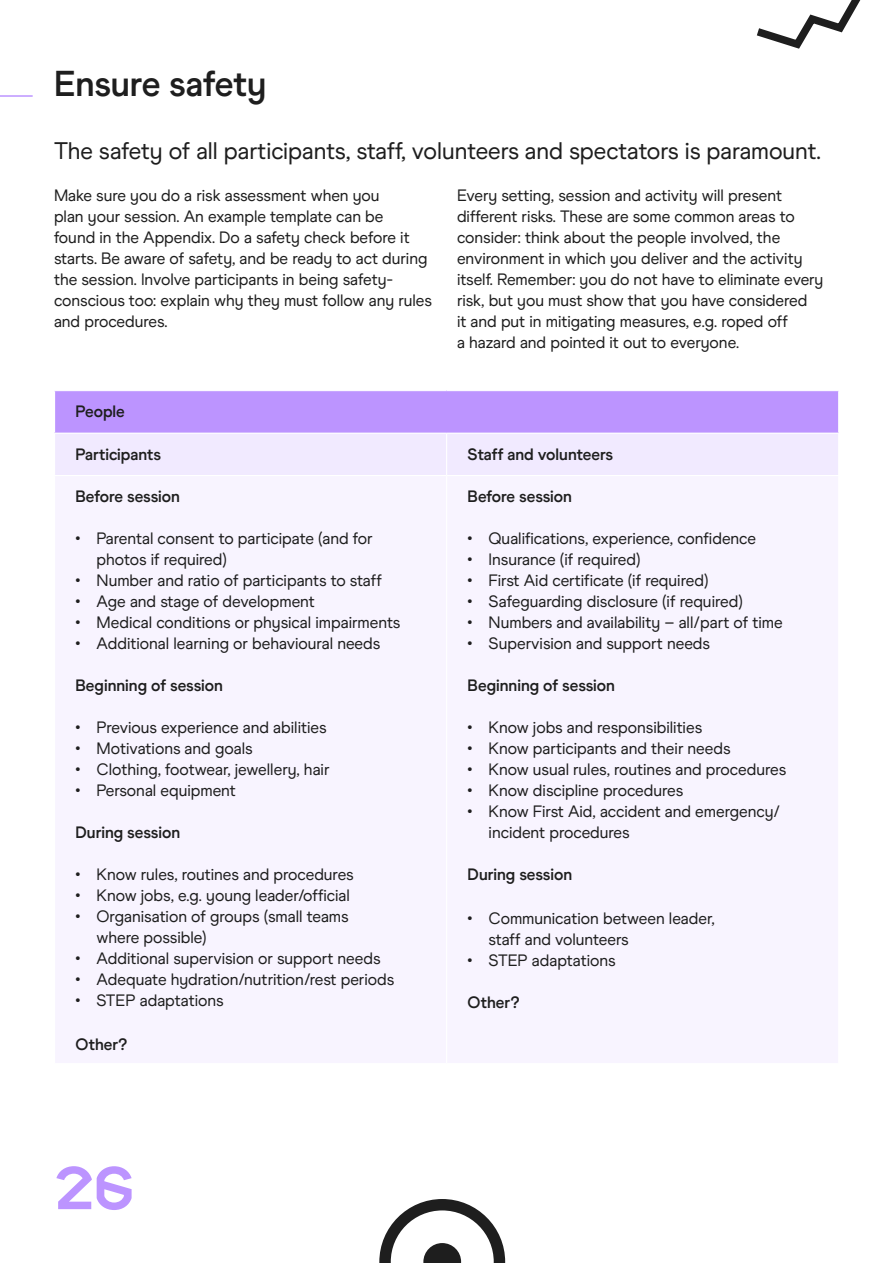
<style>
.page{position:relative;width:893px;height:1263px;background:#fff}
.page>*{position:absolute;margin:0;border:0;box-sizing:border-box;transform-origin:0 0}
.t1{font:60px "World Athletics Headline";color:#bc94ff}
.t2{font:700 36px "World Athletics";color:#1e1e1e}
.t3{font:24px "World Athletics";color:#1e1e1e}
.t4{font:16.5px/21px "World Athletics";color:#1e1e1e}
.t5{font:700 16.5px "World Athletics";color:#1e1e1e}
</style>
<div class="page">
<svg style="left:756px;top:0;width:105px;height:49px"></svg>
<div style="left:55px;top:391px;width:784px;height:42px;background:#bc94ff"></div>
<div style="left:55px;top:434px;width:783px;height:41px;background:#f1eaff"></div>
<div style="left:56px;top:477px;width:782px;height:586px;background:#f8f4ff"></div>
<hr style="left:838px;top:391px;width:1px;height:42px;background:#fff">
<hr style="left:446px;top:434px;width:1px;height:41px;background:#fff">
<hr style="left:446px;top:476px;width:1px;height:587px;background:#fff">
<svg style="left:379px;top:1199px;width:126px;height:64px"></svg>
<hr style="left:0;top:95px;width:33px;height:2px;background:#bc94ff">
<h2 class="t2" style="left:54px;top:62px;width:214px">Ensure safety</h2>
<h3 class="t3" style="left:54px;top:137px;width:768px">The safety of all participants, staff, volunteers and spectators is paramount.</h3>
<p class="t4" style="left:54px;top:185px;width:379px">Make sure you do a risk assessment when you<br>plan your session. An example template can be<br>found in the Appendix. Do a safety check before it starts. Be aware of safety, and be ready to act during the session. Involve participants in being safety&shy;conscious too: explain why they must follow any rules and procedures.</p>
<p class="t4" style="left:457px;top:185px;width:368px">Every setting, session and activity will present different risks. These are some common areas to consider: think about the people involved, the environment in which you deliver and the activity itself. Remember: you do not have to eliminate every risk, but you must show that you have considered<br>it and put in mitigating measures, e.g. roped off<br>a hazard and pointed it out to everyone.</p>
<p class="t5" style="left:76px;top:401px;width:51px">People</p>
<p class="t5" style="left:76px;top:444px;width:87px">Participants</p>
<p class="t5" style="left:468px;top:444px;width:147px">Staff and volunteers</p>
<p class="t5" style="left:76px;top:486px;width:106px">Before session</p>
<p class="t4" style="left:97px;top:528px;width:278px;text-indent:-21px">• Parental consent to participate (and for photos if required)</p>
<p class="t4" style="left:76px;top:570px;width:308px">• Number and ratio of participants to staff</p>
<p class="t4" style="left:76px;top:591px;width:241px">• Age and stage of development</p>
<p class="t4" style="left:76px;top:612px;width:326px">• Medical conditions or physical impairments</p>
<p class="t4" style="left:76px;top:633px;width:306px">• Additional learning or behavioural needs</p>
<p class="t5" style="left:76px;top:675px;width:149px">Beginning of session</p>
<p class="t4" style="left:76px;top:717px;width:252px">• Previous experience and abilities</p>
<p class="t4" style="left:76px;top:738px;width:179px">• Motivations and goals</p>
<p class="t4" style="left:76px;top:759px;width:255px">• Clothing, footwear, jewellery, hair</p>
<p class="t4" style="left:76px;top:780px;width:162px">• Personal equipment</p>
<p class="t5" style="left:76px;top:822px;width:106px">During session</p>
<p class="t4" style="left:76px;top:864px;width:280px">• Know rules, routines and procedures</p>
<p class="t4" style="left:76px;top:885px;width:276px">• Know jobs, e.g. young leader/official</p>
<p class="t4" style="left:97px;top:906px;width:254px;text-indent:-21px">• Organisation of groups (small teams where possible)</p>
<p class="t4" style="left:76px;top:948px;width:306px">• Additional supervision or support needs</p>
<p class="t4" style="left:76px;top:969px;width:320px">• Adequate hydration/nutrition/rest periods</p>
<p class="t4" style="left:76px;top:990px;width:149px">• STEP adaptations</p>
<p class="t5" style="left:76px;top:1034px;width:53px">Other?</p>
<p class="t5" style="left:468px;top:486px;width:106px">Before session</p>
<p class="t4" style="left:468px;top:528px;width:290px">• Qualifications, experience, confidence</p>
<p class="t4" style="left:468px;top:549px;width:174px">• Insurance (if required)</p>
<p class="t4" style="left:468px;top:570px;width:242px">• First Aid certificate (if required)</p>
<p class="t4" style="left:468px;top:591px;width:277px">• Safeguarding disclosure (if required)</p>
<p class="t4" style="left:468px;top:612px;width:317px">• Numbers and availability – all/part of time</p>
<p class="t4" style="left:468px;top:633px;width:244px">• Supervision and support needs</p>
<p class="t5" style="left:468px;top:675px;width:149px">Beginning of session</p>
<p class="t4" style="left:468px;top:717px;width:236px">• Know jobs and responsibilities</p>
<p class="t4" style="left:468px;top:738px;width:264px">• Know participants and their needs</p>
<p class="t4" style="left:468px;top:759px;width:320px">• Know usual rules, routines and procedures</p>
<p class="t4" style="left:468px;top:780px;width:217px">• Know discipline procedures</p>
<p class="t4" style="left:489px;top:801px;width:293px;text-indent:-21px">• Know First Aid, accident and emergency/ incident procedures</p>
<p class="t5" style="left:468px;top:864px;width:106px">During session</p>
<p class="t4" style="left:489px;top:908px;width:228px;text-indent:-21px">• Communication between leader, staff and volunteers</p>
<p class="t4" style="left:468px;top:950px;width:149px">• STEP adaptations</p>
<p class="t5" style="left:468px;top:992px;width:53px">Other?</p>
<h1 class="t1" style="left:54px;top:1152px;width:82px">26</h1>
</div>
